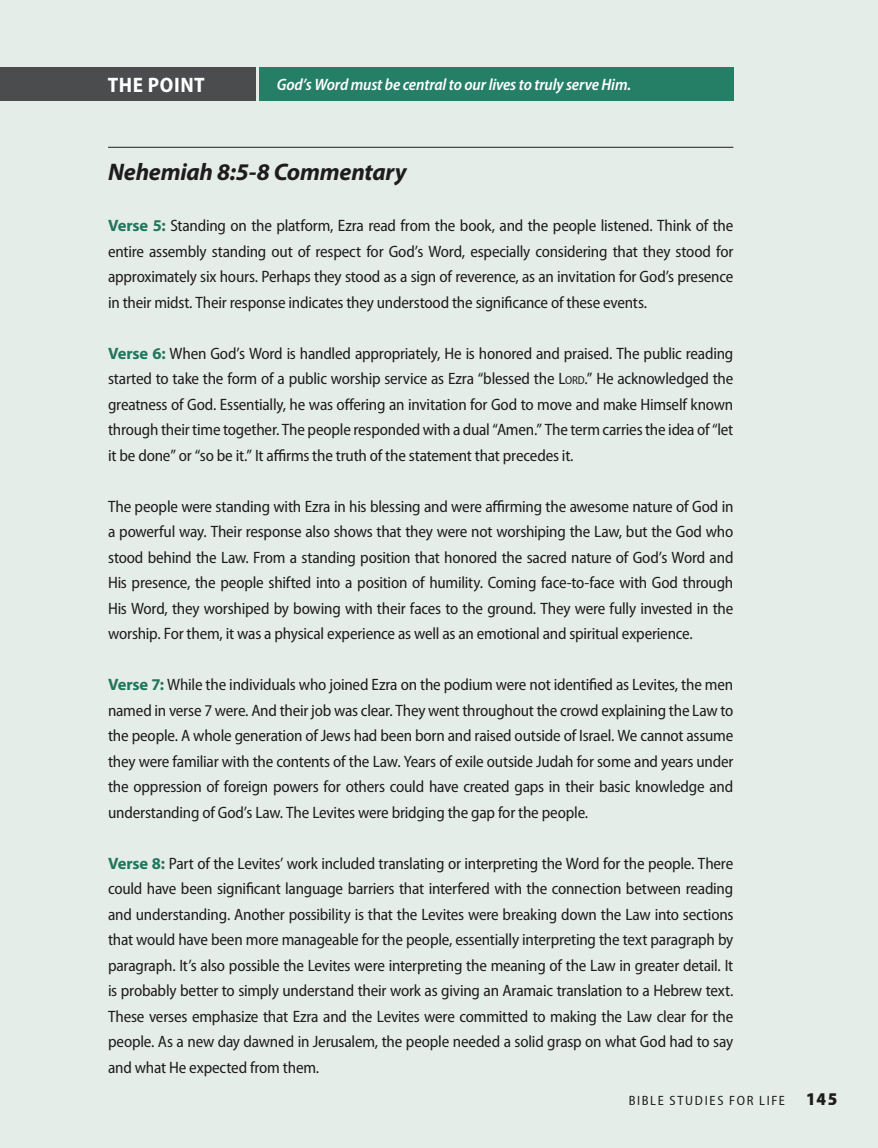
<style>
.page{position:relative;width:878px;height:1148px;background:#e5ede9}
.page>*{position:absolute;margin:0;border:0;box-sizing:border-box;transform-origin:0 0}
.t1{font:italic 700 24px "Myriad Pro";letter-spacing:-.01em;color:#231f20}
.t2{font:700 semi-condensed 21px "Myriad Pro";letter-spacing:.025em;color:#fff}
.t3{font:semi-condensed 16.5px/25.5px "Myriad Pro";letter-spacing:-.015em;color:#231f20;text-align:justify}
.t4{font:italic 600 semi-condensed 16.5px "Myriad Pro";letter-spacing:-.01em;color:#fff}
.t5{font:semi-condensed 13.5px "Myriad Pro";letter-spacing:.125em;color:#231f20}
.s1{font-weight:700;font-stretch:normal;color:#257f66}
.s2{font-size:11.55px}
.s3{font-weight:900;font-size:18px}
</style>
<div class="page">
<div style="left:259px;top:68px;width:474px;height:33px;background:#257f66"></div>
<hr style="left:108px;top:147px;width:625px;height:1px;background:#231f20">
<div style="left:0;top:68px;width:256px;height:33px;background:#4b4c4d"></div>
<p class="t2" style="left:108px;top:72px;width:98px">THE POINT</p>
<p class="t4" style="left:277px;top:75px;width:356px">God’s Word must be central to our lives to truly serve Him.</p>
<h1 class="t1" style="left:108px;top:156px;width:300px">Nehemiah 8:5-8 Commentary</h1>
<p class="t3" style="left:108px;top:212px;width:627px"><span class="s1">Verse 5:</span> Standing on the platform, Ezra read from the book, and the people listened. Think of the entire assembly standing out of respect for God’s Word, especially considering that they stood for approximately six hours. Perhaps they stood as a sign of reverence, as an invitation for God’s presence in their midst. Their response indicates they understood the significance of these events.</p>
<p class="t3" style="left:108px;top:340px;width:626px"><span class="s1">Verse 6:</span> When God’s Word is handled appropriately, He is honored and praised. The public reading started to take the form of a public worship service as Ezra “blessed the L<span class="s2">ord</span>.” He acknowledged the greatness of God. Essentially, he was offering an invitation for God to move and make Himself known through their time together. The people responded with a dual “Amen.” The term carries the idea of “let it be done” or “so be it.” It affirms the truth of the statement that precedes it.</p>
<p class="t3" style="left:108px;top:493px;width:627px">The people were standing with Ezra in his blessing and were affirming the awesome nature of God in a powerful way. Their response also shows that they were not worshiping the Law, but the God who stood behind the Law. From a standing position that honored the sacred nature of God’s Word and His presence, the people shifted into a position of humility. Coming face-to-face with God through His Word, they worshiped by bowing with their faces to the ground. They were fully invested in the worship. For them, it was a physical experience as well as an emotional and spiritual experience.</p>
<p class="t3" style="left:108px;top:671px;width:627px"><span class="s1">Verse 7:</span> While the individuals who joined Ezra on the podium were not identified as Levites, the men named in verse 7 were. And their job was clear. They went throughout the crowd explaining the Law to the people. A whole generation of Jews had been born and raised outside of Israel. We cannot assume they were familiar with the contents of the Law. Years of exile outside Judah for some and years under the oppression of foreign powers for others could have created gaps in their basic knowledge and understanding of God’s Law. The Levites were bridging the gap for the people.</p>
<p class="t3" style="left:108px;top:850px;width:627px"><span class="s1">Verse 8:</span> Part of the Levites’ work included translating or interpreting the Word for the people. There could have been significant language barriers that interfered with the connection between reading and understanding. Another possibility is that the Levites were breaking down the Law into sections that would have been more manageable for the people, essentially interpreting the text paragraph by paragraph. It’s also possible the Levites were interpreting the meaning of the Law in greater detail. It is probably better to simply understand their work as giving an Aramaic translation to a Hebrew text.<br>These verses emphasize that Ezra and the Levites were committed to making the Law clear for the people. As a new day dawned in Jerusalem, the people needed a solid grasp on what God had to say and what He expected from them.</p>
<p class="t5" style="left:628px;top:1092px;width:210px">BIBLE STUDIES FOR LIFE <span class="s3">145</span></p>
</div>
